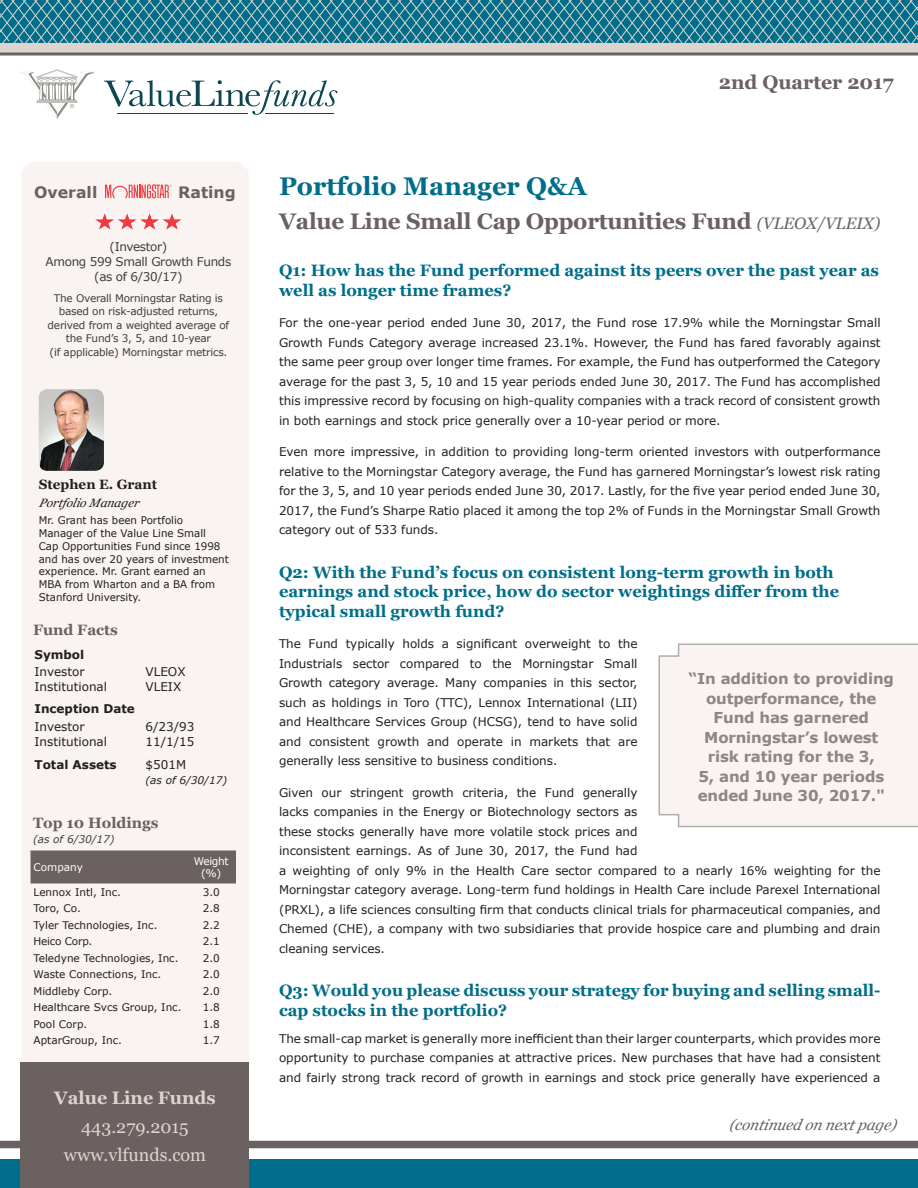
<style>
.page{position:relative;width:918px;height:1188px;background:#fff}
.page>*{position:absolute;margin:0;border:0;box-sizing:border-box;transform-origin:0 0}
.t1{font:700 25.5px "Georgia";color:#006e8a}
.t2{font:700 22.5px "Georgia";letter-spacing:-.01em;color:#6a6160}
.t3{font:700 19.5px "Georgia";color:#6a6160}
.t4{font:18px "Georgia";color:#dfd4cd}
.t5{font:700 18px "Georgia";color:#dfd4cd}
.t6{font:700 16.5px/19.5px "Georgia";color:#006e8a}
.t7{font:700 15.75px "Verdana";color:#6a6160}
.t8{font:700 15px/19.5px "Verdana";letter-spacing:-.01em;color:#8e8584;text-align:center}
.t9{font:700 15px "Georgia";color:#6a6160}
.t10{font:italic 15px "Georgia";color:#6a6160}
.t11{font:700 13.5px "Georgia";color:#231f20}
.t12{font:12px/19.5px "Verdana";letter-spacing:-.005em;color:#231f20;text-align:justify}
.t13{font:12px "Verdana";letter-spacing:-.03em;color:#3e3e3f}
.t14{font:700 12px "Verdana";color:#231f20}
.t15{font:italic 12px "Georgia";color:#231f20}
.t16{font:10.5px/12.8px "Verdana";color:#231f20}
.t17{font:10.5px/13.5px "Verdana";letter-spacing:-.02em;color:#3e3e3f;text-align:center}
.t18{font:10.5px/12.6px "Verdana";letter-spacing:-.01em;color:#fff;text-align:center}
.t19{font:italic 10.5px "Verdana";color:#231f20}
.t20{font:italic 10.5px "Verdana";color:#3e3e3f}
.t21{font:10.5px "Verdana";letter-spacing:-.02em;color:#231f20}
.s1{color:#040503}
.s2{font-weight:400;font-style:italic;font-size:16.5px}
</style>
<div class="page">
<div style="left:22px;top:162px;width:227px;height:900px;background:#f9f4f2"></div>
<svg style="left:105px;top:184px;width:67px;height:14px"></svg>
<div style="left:0;top:1160px;width:918px;height:28px;background:#006e8a"></div>
<div style="left:0;top:1141px;width:918px;height:7px;background:#6a6160"></div>
<svg style="left:20px;top:69px;width:74px;height:50px"></svg>
<svg style="left:104px;top:80px;width:233px;height:35px"></svg>
<hr style="left:117px;top:114px;width:131px;height:1px;background:#0d4551">
<hr style="left:266px;top:114px;width:68px;height:1px;background:#0d4551">
<svg style="left:0;top:0;width:918px;height:43px;background:#2e8397"></svg>
<div style="left:0;top:43px;width:918px;height:9px;background:#dfd4cd"></div>
<svg style="left:0;top:52px;width:918px;height:4px;background:#8b8281"></svg>
<div style="left:21px;top:1062px;width:228px;height:126px;background:#6a6160"></div>
<img style="left:39px;top:389px;width:65px;height:82px">
<svg style="left:92px;top:211px;width:92px;height:21px"></svg>
<div style="left:31px;top:850px;width:205px;height:34px;background:#6a6160"></div>
<div style="left:658px;top:643px;width:260px;height:185px;background:#f9f4f2"></div>
<p class="t7" style="left:34px;top:181px;width:65px">Overall</p>
<p class="t7" style="left:178px;top:181px;width:59px">Rating</p>
<p class="t13" style="left:110px;top:239px;width:59px">(Investor)</p>
<p class="t13" style="left:46px;top:254px;width:187px">Among 599 Small Growth Funds</p>
<p class="t13" style="left:94px;top:269px;width:90px">(as of 6/30/17)</p>
<p class="t17" style="left:48px;top:291px;width:183px">The Overall Morningstar Rating is based on risk-adjusted returns, derived from a weighted average of the Fund’s 3, 5, and 10-year</p>
<p class="t17" style="left:49px;top:345px;width:179px">(if applicable) Morningstar metrics.</p>
<p class="t11" style="left:39px;top:476px;width:120px">Stephen E. Grant</p>
<p class="t15" style="left:39px;top:495px;width:105px">Portfolio Manager</p>
<p class="t16" style="left:39px;top:514px;width:192px">Mr. Grant has been Portfolio<br>Manager of the Value Line Small<br>Cap Opportunities Fund since 1998 and has over 20 years of investment experience<span class="s1">.</span> Mr. Grant earned an<br>MBA from Wharton and a BA from<br>Stanford University.</p>
<p class="t9" style="left:33px;top:620px;width:86px">Fund Facts</p>
<p class="t14" style="left:34px;top:647px;width:51px">Symbol</p>
<p class="t12" style="left:34px;top:662px;width:52px">Investor</p>
<p class="t12" style="left:34px;top:677px;width:74px">Institutional</p>
<p class="t14" style="left:34px;top:701px;width:102px">Inception Date</p>
<p class="t12" style="left:34px;top:717px;width:52px">Investor</p>
<p class="t12" style="left:34px;top:732px;width:74px">Institutional</p>
<p class="t12" style="left:146px;top:662px;width:42px">VLEOX</p>
<p class="t12" style="left:146px;top:677px;width:37px">VLEIX</p>
<p class="t12" style="left:146px;top:717px;width:51px">6/23/93</p>
<p class="t12" style="left:146px;top:732px;width:51px">11/1/15</p>
<p class="t14" style="left:34px;top:756px;width:84px">Total Assets</p>
<p class="t12" style="left:146px;top:755px;width:42px">$501M</p>
<p class="t19" style="left:146px;top:773px;width:83px">(as of 6/30/17)</p>
<p class="t9" style="left:33px;top:813px;width:127px">Top 10 Holdings</p>
<p class="t20" style="left:33px;top:832px;width:83px">(as of 6/30/17)</p>
<p class="t18" style="left:34px;top:861px;width:51px">Company</p>
<p class="t18" style="left:194px;top:854px;width:36px">Weight (%)</p>
<p class="t16" style="left:34px;top:885px;width:89px">Lennox Intl, Inc.</p>
<p class="t16" style="left:203px;top:885px;width:19px">3.0</p>
<p class="t16" style="left:34px;top:902px;width:49px">Toro, Co.</p>
<p class="t16" style="left:203px;top:902px;width:19px">2.8</p>
<p class="t16" style="left:34px;top:918px;width:125px">Tyler Technologies, Inc.</p>
<p class="t16" style="left:203px;top:918px;width:19px">2.2</p>
<p class="t21" style="left:34px;top:934px;width:60px">Heico Corp.</p>
<p class="t16" style="left:203px;top:935px;width:19px">2.1</p>
<p class="t16" style="left:34px;top:951px;width:147px">Teledyne Technologies, Inc.</p>
<p class="t16" style="left:203px;top:951px;width:19px">2.0</p>
<p class="t16" style="left:34px;top:968px;width:129px">Waste Connections, Inc.</p>
<p class="t16" style="left:203px;top:968px;width:19px">2.0</p>
<p class="t16" style="left:34px;top:984px;width:80px">Middleby Corp.</p>
<p class="t16" style="left:203px;top:984px;width:19px">2.0</p>
<p class="t16" style="left:34px;top:1001px;width:150px">Healthcare Svcs Group, Inc.</p>
<p class="t16" style="left:203px;top:1001px;width:19px">1.8</p>
<p class="t16" style="left:34px;top:1017px;width:55px">Pool Corp.</p>
<p class="t16" style="left:203px;top:1017px;width:19px">1.8</p>
<p class="t16" style="left:34px;top:1034px;width:90px">AptarGroup, Inc.</p>
<p class="t16" style="left:203px;top:1034px;width:19px">1.7</p>
<p class="t5" style="left:54px;top:1086px;width:163px">Value Line Funds</p>
<p class="t4" style="left:81px;top:1115px;width:109px">443.279.2015</p>
<p class="t4" style="left:64px;top:1144px;width:144px">www.vlfunds.com</p>
<p class="t3" style="left:719px;top:70px;width:176px">2nd Quarter 2017</p>
<p class="t1" style="left:279px;top:169px;width:309px">Portfolio Manager Q&amp;A</p>
<p class="t2" style="left:279px;top:207px;width:603px">Value Line Small Cap Opportunities Fund <span class="s2">(VLEOX/VLEIX)</span></p>
<p class="t6" style="left:279px;top:261px;width:602px">Q1: How has the Fund performed against its peers over the past year as well as longer time frames?</p>
<p class="t12" style="left:279px;top:313px;width:603px">For the one-year period ended June 30, 2017, the Fund rose 17.9% while the Morningstar Small Growth Funds Category average increased 23.1%. However, the Fund has fared favorably against the same peer group over longer time frames. For example, the Fund has outperformed the Category average for the past 3, 5, 10 and 15 year periods ended June 30, 2017. The Fund has accomplished this impressive record by focusing on high-quality companies with a track record of consistent growth in both earnings and stock price generally over a 10-year period or more.</p>
<p class="t12" style="left:279px;top:442px;width:603px">Even more impressive, in addition to providing long-term oriented investors with outperformance relative to the Morningstar Category average, the Fund has garnered Morningstar’s lowest risk rating for the 3, 5, and 10 year periods ended June 30, 2017. Lastly, for the five year period ended June 30, 2017, the Fund’s Sharpe Ratio placed it among the top 2% of Funds in the Morningstar Small Growth category out of 533 funds.</p>
<p class="t6" style="left:279px;top:563px;width:562px">Q2: With the Fund’s focus on consistent long-term growth in both earnings and stock price, how do sector weightings differ from the typical small growth fund?</p>
<p class="t12" style="left:279px;top:634px;width:360px">The Fund typically holds a significant overweight to the Industrials sector compared to the Morningstar Small Growth category average. Many companies in this sector, such as holdings in Toro (TTC), Lennox International (LII) and Healthcare Services Group (HCSG), tend to have solid and consistent growth and operate in markets that are generally less sensitive to business conditions.</p>
<p class="t12" style="left:279px;top:783px;width:603px;text-align:left">Given our stringent growth criteria, the Fund generally<br>lacks companies in the Energy or Biotechnology sectors as<br>these stocks generally have more volatile stock prices and<br>inconsistent earnings. As of June 30, 2017, the Fund had<br>a weighting of only 9% in the Health Care sector compared to a nearly 16% weighting for the Morningstar category average. Long-term fund holdings in Health Care include Parexel International (PRXL), a life sciences consulting firm that conducts clinical trials for pharmaceutical companies, and Chemed (CHE), a company with two subsidiaries that provide hospice care and plumbing and drain cleaning services.</p>
<p class="t6" style="left:279px;top:981px;width:603px">Q3: Would you please discuss your strategy for buying and selling small&shy;cap stocks in the portfolio?</p>
<p class="t12" style="left:279px;top:1029px;width:603px">The small-cap market is generally more inefficient than their larger counterparts, which provides more opportunity to purchase companies at attractive prices. New purchases that have had a consistent and fairly strong track record of growth in earnings and stock price generally have experienced a</p>
<p class="t10" style="left:729px;top:1115px;width:169px">(continued on nextpage)</p>
<p class="t8" style="left:689px;top:669px;width:207px">“In addition to providing outperformance, the<br>Fund has garnered<br>Morningstar’s lowest risk rating for the 3,<br>5, and 10 year periods ended June 30, 2017."</p>
</div>
